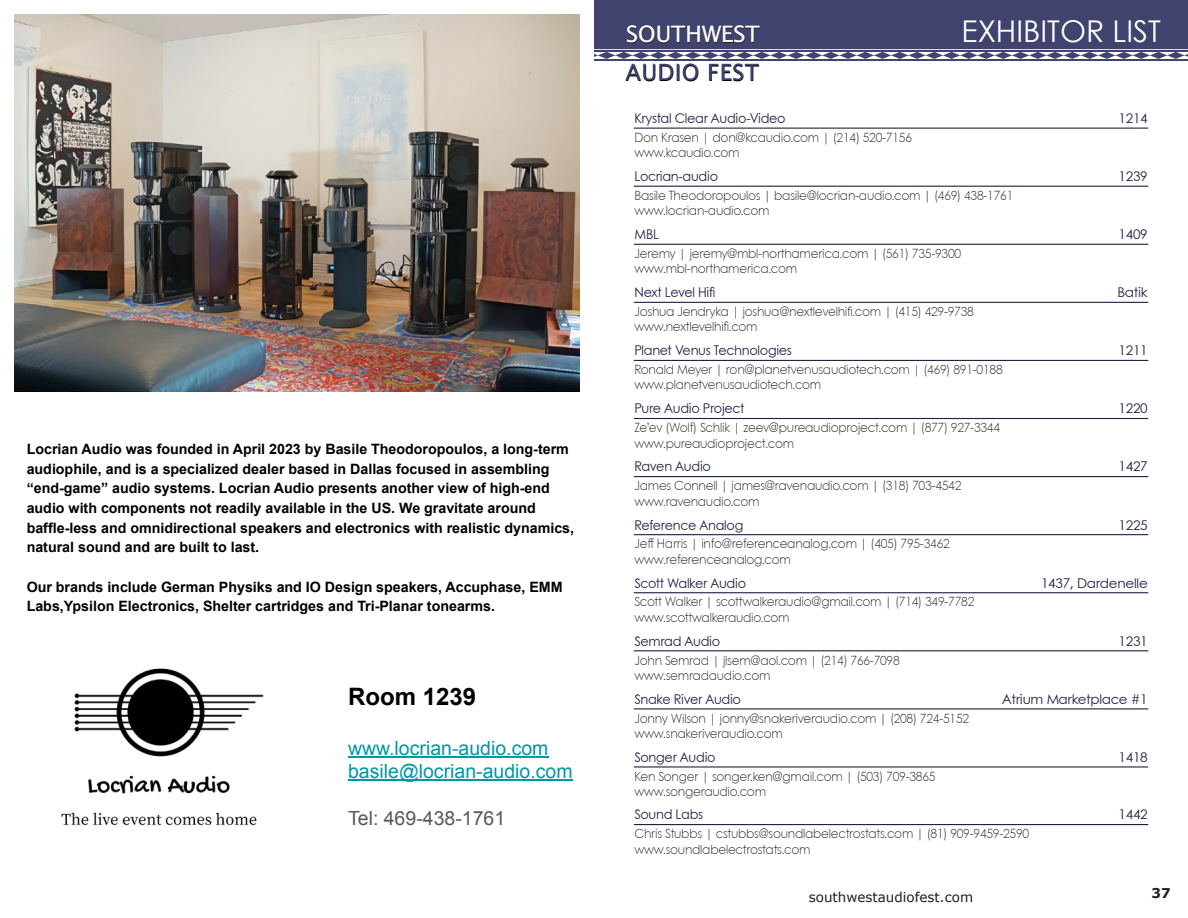
<style>
.page{position:relative;width:1188px;height:918px;background:#fff}
.page>*{position:absolute;margin:0;border:0;box-sizing:border-box;transform-origin:0 0}
.t1{font:30px "Century Gothic";color:#fff}
.t2{font:700 24px "Arial";color:#000}
.t3{font:22.5px/38.4px "Lucida Sans";color:#fff}
.t4{font:19.5px/23.4px "Arial";color:#0097a7}
.t5{font:19.5px "Arial";color:#595959}
.t6{font:700 14.25px/19.6px "Arial";color:#000}
.Brands{font:13.5px "Century Gothic Paneuropean";letter-spacing:-.02em;color:#212345;scale:.95 1}
.BrandsRoom{font:13.5px "Century Gothic Paneuropean";letter-spacing:-.02em;color:#212345}
.t7{font:13.5px "Verdana";color:#231f20}
.t8{font:700 13.5px "Verdana";color:#231f20}
.Brands_Type{font:300 12.75px "Century Gothic Paneuropean";letter-spacing:-.02em;color:#231f20;scale:.95 1}
.s1{color:#000}
</style>
<div class="page">
<svg style="left:594px;top:0;width:594px;height:60px;background:#4c5078"></svg>
<hr style="left:634px;top:128px;width:514px;height:1px;background:#212345">
<hr style="left:634px;top:476px;width:514px;height:1px;background:#212345">
<hr style="left:634px;top:302px;width:514px;height:1px;background:#212345">
<hr style="left:634px;top:650px;width:514px;height:1px;background:#212345">
<hr style="left:634px;top:186px;width:514px;height:1px;background:#212345">
<hr style="left:634px;top:534px;width:514px;height:1px;background:#212345">
<hr style="left:634px;top:360px;width:514px;height:1px;background:#212345">
<hr style="left:634px;top:708px;width:514px;height:1px;background:#212345">
<hr style="left:634px;top:244px;width:514px;height:1px;background:#212345">
<hr style="left:634px;top:592px;width:514px;height:1px;background:#212345">
<hr style="left:634px;top:418px;width:514px;height:1px;background:#212345">
<hr style="left:634px;top:766px;width:514px;height:2px;background:#212345">
<hr style="left:634px;top:824px;width:514px;height:1px;background:#212345">
<img style="left:15px;top:15px;width:564px;height:376px">
<img style="left:61px;top:668px;width:203px;height:158px">
<hr style="left:348px;top:756px;width:201px;height:2px;background:#0097a7">
<hr style="left:348px;top:779px;width:225px;height:2px;background:#0097a7">
<p class="t6" style="left:27px;top:440px;width:549px">Locrian Audio was founded in April 2023 by Basile Theodoropoulos, a long-term audiophile, and is a specialized dealer based in Dallas focused in assembling “end-game” audio systems. Locrian Audio presents another view of high-end audio with components not readily available in the US. We gravitate around baffle-less and omnidirectional speakers and electronics with realistic dynamics, natural sound and are built to last.</p>
<p class="t6" style="left:27px;top:577px;width:537px">Our brands include German Physiks and IO Design speakers, Accuphase, EMM<br>Labs,Ypsilon Electronics, Shelter cartridges and Tri-Planar tonearms.</p>
<p class="t2" style="left:348px;top:681px;width:129px">Room 1239</p>
<p class="t4" style="left:348px;top:736px;width:226px">www.locrian-audio.com basile@locrian-audio.com</p>
<p class="t5" style="left:348px;top:805px;width:159px">Tel: 469-438-1761</p>
<p class="t3" style="left:626px;top:15px;width:136px">SOUTHWEST<br><span class="s1">AUDIO FEST</span></p>
<p class="t1" style="left:962px;top:10px;width:201px">EXHIBITOR LIST</p>
<p class="Brands" style="left:634px;top:110px;width:161px">Krystal Clear Audio-Video</p>
<p class="BrandsRoom" style="left:1119px;top:110px;width:31px">1214</p>
<p class="Brands_Type" style="left:634px;top:129px;width:294px">Don Krasen | don@kcaudio.com | (214) 520-7156</p>
<p class="Brands_Type" style="left:634px;top:145px;width:112px">www.kcaudio.com</p>
<p class="Brands" style="left:634px;top:168px;width:89px">Locrian-audio</p>
<p class="Brands_Type" style="left:634px;top:187px;width:400px">Basile Theodoropoulos | basile@locrian-audio.com | (469) 438-1761</p>
<p class="Brands_Type" style="left:634px;top:203px;width:144px">www.locrian-audio.com</p>
<p class="Brands" style="left:634px;top:226px;width:27px">MBL</p>
<p class="Brands_Type" style="left:634px;top:246px;width:345px">Jeremy | jeremy@mbl-northamerica.com | (561) 735-9300</p>
<p class="Brands_Type" style="left:634px;top:261px;width:173px">www.mbl-northamerica.com</p>
<p class="Brands" style="left:634px;top:284px;width:86px">Next Level Hifi</p>
<p class="Brands_Type" style="left:634px;top:304px;width:359px">Joshua Jendryka | joshua@nextlevelhifi.com | (415) 429-9738</p>
<p class="Brands_Type" style="left:634px;top:319px;width:131px">www.nextlevelhifi.com</p>
<p class="Brands" style="left:634px;top:342px;width:167px">Planet Venus Technologies</p>
<p class="Brands_Type" style="left:634px;top:362px;width:389px">Ronald Meyer | ron@planetvenusaudiotech.com | (469) 891-0188</p>
<p class="Brands_Type" style="left:634px;top:377px;width:198px">www.planetvenusaudiotech.com</p>
<p class="Brands" style="left:634px;top:400px;width:117px">Pure Audio Project</p>
<p class="Brands_Type" style="left:634px;top:420px;width:386px">Ze’ev (Wolf) Schlik | zeev@pureaudioproject.com | (877) 927-3344</p>
<p class="Brands_Type" style="left:634px;top:435px;width:170px">www.pureaudioproject.com</p>
<p class="Brands" style="left:634px;top:458px;width:82px">Raven Audio</p>
<p class="Brands_Type" style="left:634px;top:478px;width:346px">James Connell | james@ravenaudio.com | (318) 703-4542</p>
<p class="Brands_Type" style="left:634px;top:493px;width:133px">www.ravenaudio.com</p>
<p class="Brands" style="left:634px;top:516px;width:116px">Reference Analog</p>
<p class="Brands_Type" style="left:634px;top:536px;width:333px">Jeff Harris | info@referenceanalog.com | (405) 795-3462</p>
<p class="Brands_Type" style="left:634px;top:551px;width:166px">www.referenceanalog.com</p>
<p class="Brands" style="left:634px;top:574px;width:119px">Scott Walker Audio</p>
<p class="Brands_Type" style="left:634px;top:594px;width:359px">Scott Walker | scottwalkeraudio@gmail.com | (714) 349-7782</p>
<p class="Brands_Type" style="left:634px;top:609px;width:165px">www.scottwalkeraudio.com</p>
<p class="Brands" style="left:634px;top:632px;width:92px">Semrad Audio</p>
<p class="Brands_Type" style="left:634px;top:652px;width:281px">John Semrad | jlsem@aol.com | (214) 766-7098</p>
<p class="Brands_Type" style="left:634px;top:667px;width:145px">www.semradaudio.com</p>
<p class="BrandsRoom" style="left:1119px;top:168px;width:31px">1239</p>
<p class="BrandsRoom" style="left:1119px;top:226px;width:31px">1409</p>
<p class="BrandsRoom" style="left:1117px;top:284px;width:32px">Batik</p>
<p class="BrandsRoom" style="left:1119px;top:342px;width:31px">1211</p>
<p class="BrandsRoom" style="left:1119px;top:400px;width:31px">1220</p>
<p class="BrandsRoom" style="left:1119px;top:458px;width:31px">1427</p>
<p class="BrandsRoom" style="left:1119px;top:516px;width:31px">1225</p>
<p class="BrandsRoom" style="left:1041px;top:574px;width:108px">1437, Dardenelle</p>
<p class="BrandsRoom" style="left:1119px;top:632px;width:31px">1231</p>
<p class="Brands" style="left:634px;top:690px;width:114px">Snake River Audio</p>
<p class="Brands_Type" style="left:634px;top:710px;width:354px">Jonny Wilson | jonny@snakeriveraudio.com | (208) 724-5152</p>
<p class="Brands_Type" style="left:634px;top:725px;width:158px">www.snakeriveraudio.com</p>
<p class="Brands" style="left:634px;top:748px;width:87px">Songer Audio</p>
<p class="BrandsRoom" style="left:1002px;top:690px;width:147px">Atrium Marketplace #1</p>
<p class="BrandsRoom" style="left:1119px;top:748px;width:31px">1418</p>
<p class="Brands_Type" style="left:634px;top:768px;width:318px">Ken Songer | songer.ken@gmail.com | (503) 709-3865</p>
<p class="Brands_Type" style="left:634px;top:784px;width:140px">www.songeraudio.com</p>
<p class="Brands_Type" style="left:634px;top:826px;width:417px">Chris Stubbs | cstubbs@soundlabelectrostats.com | (81) 909-9459-2590</p>
<p class="Brands_Type" style="left:634px;top:841px;width:187px">www.soundlabelectrostats.com</p>
<p class="Brands" style="left:634px;top:806px;width:74px">Sound Labs</p>
<p class="BrandsRoom" style="left:1119px;top:806px;width:31px">1442</p>
<p class="t7" style="left:809px;top:888px;width:166px">southwestaudiofest.com</p>
<p class="t8" style="left:1151px;top:884px;width:21px">37</p>
</div>
